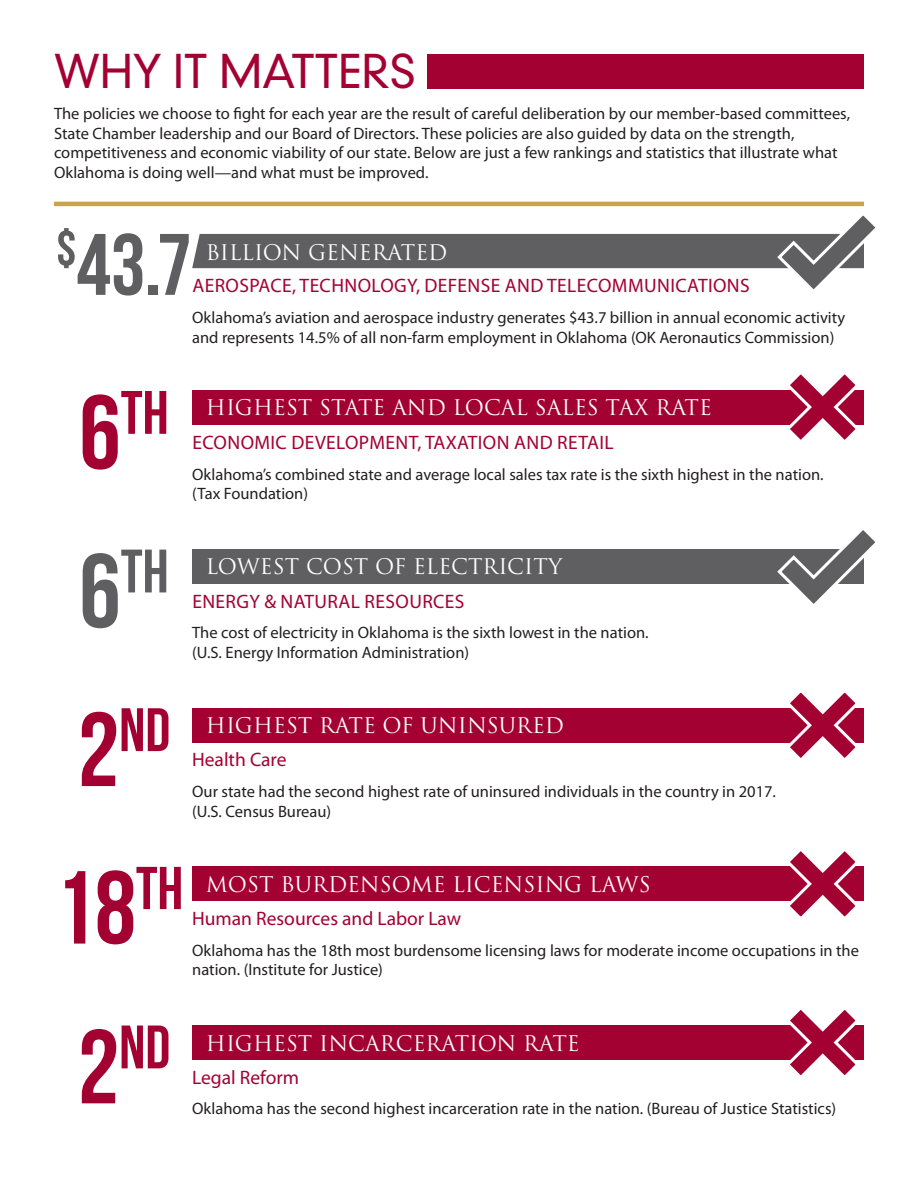
<style>
.page{position:relative;width:918px;height:1188px;background:#fff}
.page>*{position:absolute;margin:0;border:0;box-sizing:border-box;transform-origin:0 0}
.t1{font:103.5px "Bebas Neue";color:#a40133}
.t2{font:87px "Bebas Neue";color:#5f5f62}
.t3{font:61.2px "Bebas Neue";color:#a40133}
.t4{font:61.2px "Bebas Neue";color:#5f5f62}
.t5{font:300 45px "DIN Neuzeit Grotesk Std";color:#a40133}
.t6{font:21px "Trajan Pro";color:#fff}
.t7{font:19.5px "Myriad Pro";letter-spacing:.02em;color:#a40133}
.t8{font:19.5px "Myriad Pro";color:#a40133}
.t9{font:16.5px/19.8px "Myriad Pro";color:#231f20}
.s1{font-size:105px}
</style>
<div class="page">
<hr style="left:54px;top:202px;width:810px;height:4px;background:#caa34f">
<div style="left:192px;top:391px;width:672px;height:34px;background:#a40133"></div>
<div style="left:192px;top:867px;width:672px;height:34px;background:#a40133"></div>
<div style="left:192px;top:708px;width:672px;height:34px;background:#a40133"></div>
<div style="left:192px;top:1025px;width:672px;height:35px;background:#a40133"></div>
<div style="left:192px;top:549px;width:672px;height:35px;background:#5f5f62"></div>
<svg style="left:192px;top:215px;width:683px;height:74px"></svg>
<svg style="left:777px;top:530px;width:98px;height:74px"></svg>
<svg style="left:784px;top:374px;width:78px;height:66px"></svg>
<svg style="left:784px;top:692px;width:78px;height:66px"></svg>
<svg style="left:784px;top:851px;width:78px;height:66px"></svg>
<svg style="left:790px;top:1010px;width:66px;height:65px"></svg>
<div style="left:428px;top:54px;width:436px;height:35px;background:#a40133"></div>
<p class="t5" style="left:54px;top:45px;width:363px">WHY IT MATTERS</p>
<p class="t9" style="left:54px;top:103px;width:798px">The policies we choose to fight for each year are the result of careful deliberation by our member-based committees, State Chamber leadership and our Board of Directors. These policies are also guided by data on the strength, competitiveness and economic viability of our state. Below are just a few rankings and statistics that illustrate what Oklahoma is doing well—and what must be improved.</p>
<p class="t2" style="left:56px;top:217px;width:137px"><sup>$</sup>43.7</p>
<p class="t6" style="left:206px;top:239px;width:243px">BILLION GENERATED</p>
<p class="t7" style="left:192px;top:274px;width:559px">AEROSPACE, TECHNOLOGY, DEFENSE AND TELECOMMUNICATIONS</p>
<p class="t9" style="left:192px;top:307px;width:655px">Oklahoma’s aviation and aerospace industry generates $43.7 billion in annual economic activity and represents 14.5% of all non-farm employment in Oklahoma (OK Aeronautics Commission)</p>
<p class="t3" style="left:79px;top:379px;width:91px"><span class="s1">6</span>TH</p>
<p class="t6" style="left:206px;top:394px;width:508px">HIGHEST STATE AND LOCAL SALES TAX RATE</p>
<p class="t7" style="left:192px;top:430px;width:423px">ECONOMIC DEVELOPMENT, TAXATION AND RETAIL</p>
<p class="t9" style="left:192px;top:464px;width:633px">Oklahoma’s combined state and average local sales tax rate is the sixth highest in the nation.</p>
<p class="t9" style="left:192px;top:484px;width:117px">(Tax Foundation)</p>
<p class="t4" style="left:79px;top:538px;width:91px"><span class="s1">6</span>TH</p>
<p class="t3" style="left:78px;top:696px;width:94px"><span class="s1">2</span>ND</p>
<p class="t6" style="left:206px;top:553px;width:358px">LOWEST COST OF ELECTRICITY</p>
<p class="t7" style="left:192px;top:589px;width:274px">ENERGY &amp; NATURAL RESOURCES</p>
<p class="t9" style="left:192px;top:623px;width:458px">The cost of electricity in Oklahoma is the sixth lowest in the nation.</p>
<p class="t9" style="left:192px;top:642px;width:279px">(U.S. Energy Information Administration)</p>
<p class="t6" style="left:206px;top:712px;width:360px">HIGHEST RATE OF UNINSURED</p>
<p class="t8" style="left:192px;top:748px;width:96px">Health Care</p>
<p class="t9" style="left:192px;top:781px;width:585px">Our state had the second highest rate of uninsured individuals in the country in 2017.</p>
<p class="t9" style="left:192px;top:801px;width:141px">(U.S. Census Bureau)</p>
<p class="t1" style="left:54px;top:851px;width:131px">18<sup>TH</sup></p>
<p class="t6" style="left:206px;top:871px;width:446px">MOST BURDENSOME LICENSING LAWS</p>
<p class="t8" style="left:192px;top:906px;width:271px">Human Resources and Labor Law</p>
<p class="t9" style="left:192px;top:940px;width:668px">Oklahoma has the 18th most burdensome licensing laws for moderate income occupations in the nation. (Institute for Justice)</p>
<p class="t3" style="left:78px;top:1014px;width:94px"><span class="s1">2</span>ND</p>
<p class="t6" style="left:206px;top:1031px;width:375px">HIGHEST INCARCERATION RATE</p>
<p class="t8" style="left:192px;top:1065px;width:108px">Legal Reform</p>
<p class="t9" style="left:192px;top:1099px;width:646px">Oklahoma has the second highest incarceration rate in the nation. (Bureau of Justice Statistics)</p>
</div>
